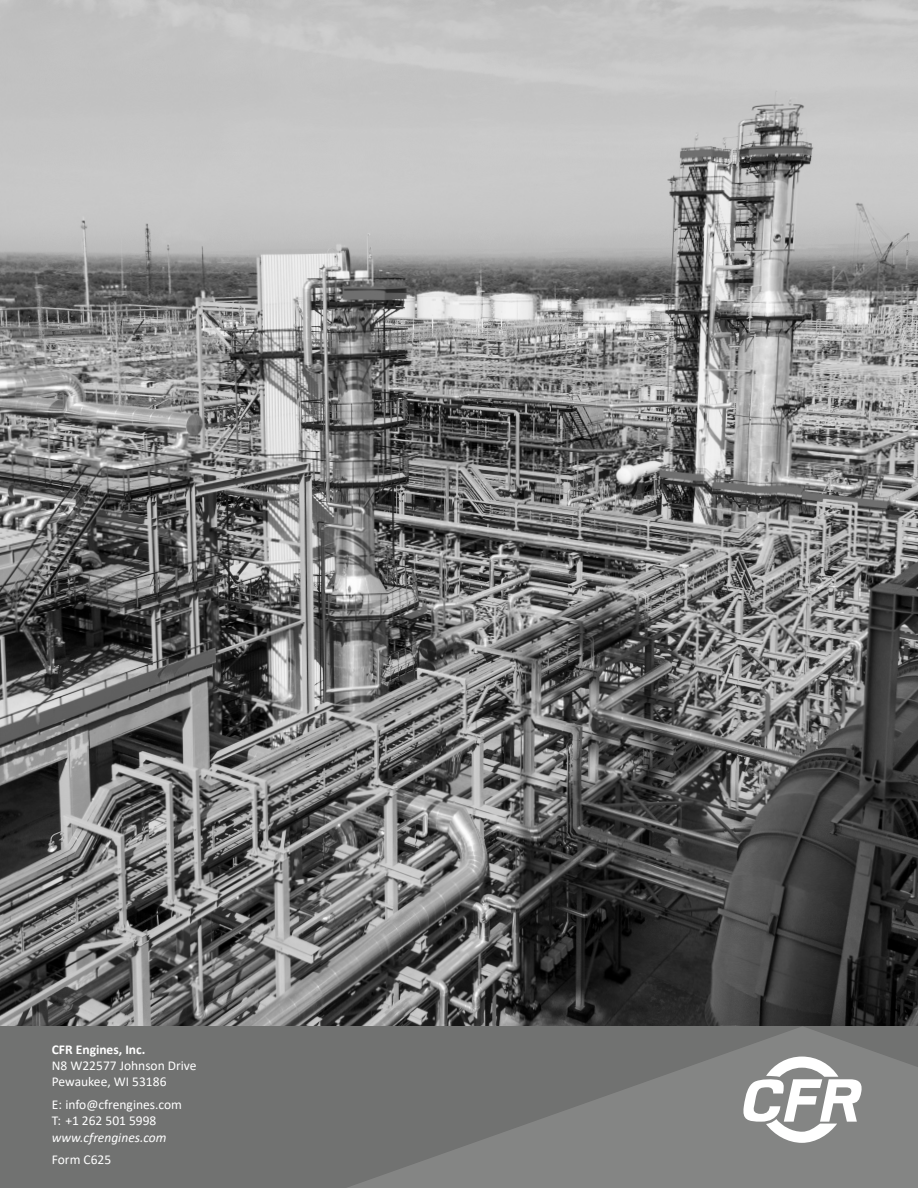
<style>
.page{position:relative;width:918px;height:1188px;background:#fff}
.page>*{position:absolute;margin:0;border:0;box-sizing:border-box;transform-origin:0 0}
.t1{font:13.5px "Calibri";color:#fff}
.t2{font:italic 13.5px "Calibri";color:#fff}
.t3{font:700 13.5px "Calibri";color:#fff}
</style>
<div class="page">
<img style="left:0;top:0;width:918px;height:1026px">
<div style="left:0;top:1026px;width:918px;height:162px;background:#717271"></div>
<div style="left:293px;top:1006px;width:625px;height:182px;background:#231f20;opacity:.1"></div>
<svg style="left:331px;top:1026px;width:587px;height:162px;fill:#838483"></svg>
<svg style="left:742px;top:1057px;width:121px;height:86px;background:#b5b5b5"></svg>
<p class="t3" style="left:52px;top:1040px;width:95px">CFR Engines, Inc.</p>
<p class="t1" style="left:52px;top:1056px;width:146px">N8 W22577 Johnson Drive</p>
<p class="t1" style="left:52px;top:1072px;width:116px">Pewaukee, WI 53186</p>
<p class="t1" style="left:52px;top:1095px;width:132px">E: info@cfrengines.com</p>
<p class="t1" style="left:52px;top:1112px;width:106px">T: +1 262 501 5998</p>
<p class="t2" style="left:52px;top:1128px;width:116px">www.cfrengines.com</p>
<p class="t1" style="left:52px;top:1150px;width:61px">Form C625</p>
</div>
